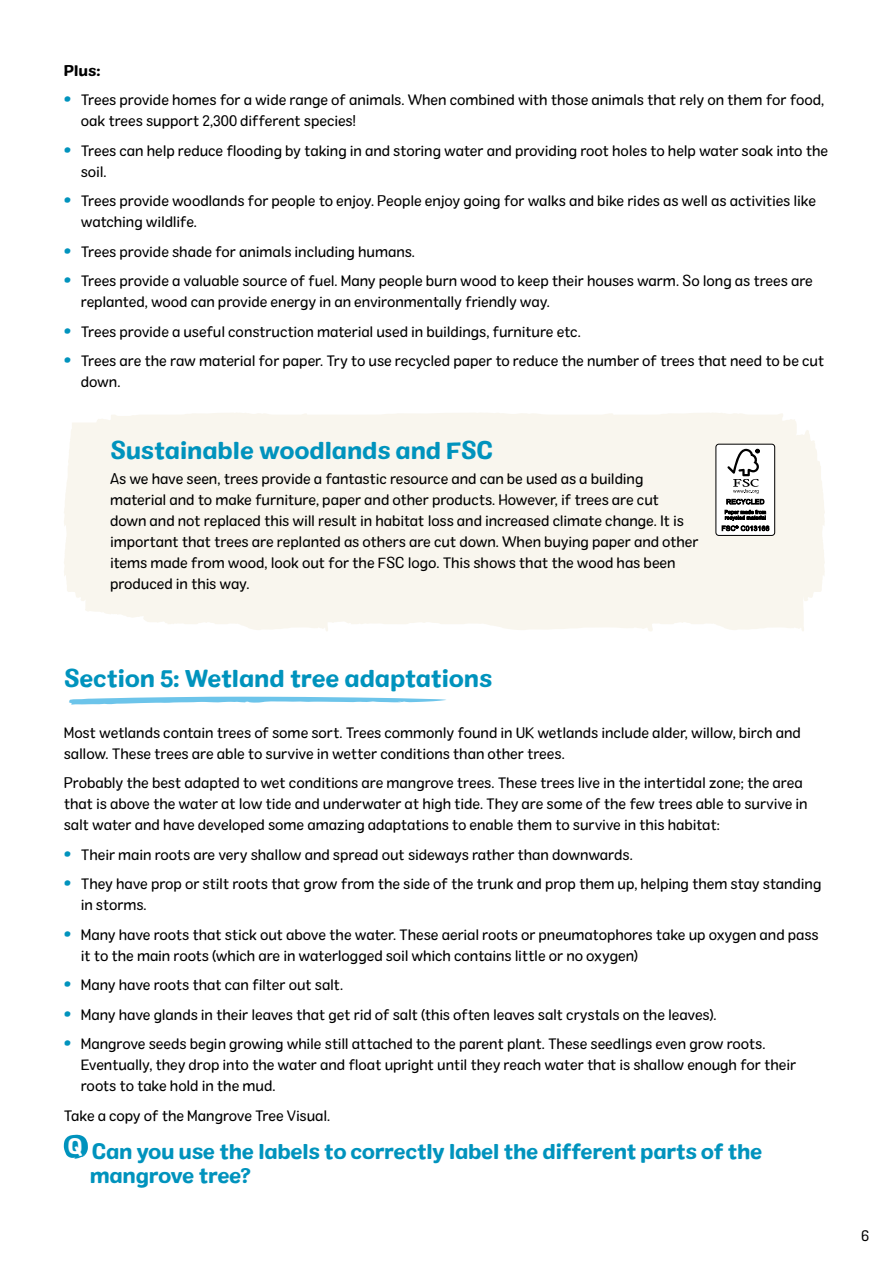
<style>
.page{position:relative;width:893px;height:1263px;background:#fff}
.page>*{position:absolute;margin:0;border:0;box-sizing:border-box;transform-origin:0 0}
.t1{font:24px "Colby St Bld";letter-spacing:-.015em;color:#0093bd}
.t2{font:21px/24px "Colby St Bld";letter-spacing:-.025em;color:#0093bd}
.t3{font:15px/21px "Colby St Reg";letter-spacing:-.01em;color:#000}
.t4{font:15px "Colby St Bld";color:#000}
.s1{font-family:"Colby St Bld";font-size:21px;color:#0093bd}
</style>
<div class="page">
<div style="left:64px;top:413px;width:761px;height:218px;background:#f9f6ee"></div>
<div style="left:716px;top:444px;width:59px;height:91px;background:#fff;border-radius:3px"></div>
<div style="left:716px;top:444px;width:59px;height:92px;border:1px solid #000;border-radius:3px"></div>
<svg style="left:726px;top:449px;width:38px;height:55px"></svg>
<svg style="left:722px;top:510px;width:47px;height:21px"></svg>
<svg style="left:69px;top:697px;width:377px;height:8px"></svg>
<svg style="left:64px;top:1134px;width:24px;height:25px"></svg>
<p class="t4" style="left:64px;top:61px;width:38px">Plus:</p>
<p class="t3" style="left:81px;top:89px;width:745px;text-indent:-17px"><span class="s1">•</span> Trees provide homes for a wide range of animals. When combined with those animals that rely on them for food, oak trees support 2,300 different species!</p>
<p class="t3" style="left:81px;top:140px;width:749px;text-indent:-17px"><span class="s1">•</span> Trees can help reduce flooding by taking in and storing water and providing root holes to help water soak into the soil.</p>
<p class="t3" style="left:81px;top:190px;width:737px;text-indent:-17px"><span class="s1">•</span> Trees provide woodlands for people to enjoy. People enjoy going for walks and bike rides as well as activities like watching wildlife.</p>
<p class="t3" style="left:64px;top:241px;width:353px"><span class="s1">•</span> Trees provide shade for animals including humans.</p>
<p class="t3" style="left:81px;top:270px;width:734px;text-indent:-17px"><span class="s1">•</span> Trees provide a valuable source of fuel. Many people burn wood to keep their houses warm. So long as trees are replanted, wood can provide energy in an environmentally friendly way.</p>
<p class="t3" style="left:64px;top:321px;width:519px"><span class="s1">•</span> Trees provide a useful construction material used in buildings, furniture etc.</p>
<p class="t3" style="left:81px;top:350px;width:745px;text-indent:-17px"><span class="s1">•</span> Trees are the raw material for paper. Try to use recycled paper to reduce the number of trees that need to be cut down.</p>
<h1 class="t1" style="left:110px;top:435px;width:385px">Sustainable woodlands and FSC</h1>
<p class="t3" style="left:110px;top:468px;width:590px">As we have seen, trees provide a fantastic resource and can be used as a building material and to make furniture, paper and other products. However, if trees are cut down and not replaced this will result in habitat loss and increased climate change. It is important that trees are replanted as others are cut down. When buying paper and other items made from wood, look out for the FSC logo. This shows that the wood has been produced in this way.</p>
<h1 class="t1" style="left:64px;top:663px;width:430px">Section 5: Wetland tree adaptations</h1>
<p class="t3" style="left:64px;top:722px;width:738px">Most wetlands contain trees of some sort. Trees commonly found in UK wetlands include alder, willow, birch and sallow. These trees are able to survive in wetter conditions than other trees.</p>
<p class="t3" style="left:64px;top:772px;width:745px">Probably the best adapted to wet conditions are mangrove trees. These trees live in the intertidal zone; the area that is above the water at low tide and underwater at high tide. They are some of the few trees able to survive in salt water and have developed some amazing adaptations to enable them to survive in this habitat:</p>
<p class="t3" style="left:64px;top:844px;width:570px"><span class="s1">•</span> Their main roots are very shallow and spread out sideways rather than downwards.</p>
<p class="t3" style="left:81px;top:873px;width:742px;text-indent:-17px"><span class="s1">•</span> They have prop or stilt roots that grow from the side of the trunk and prop them up, helping them stay standing in storms.</p>
<p class="t3" style="left:81px;top:924px;width:739px;text-indent:-17px"><span class="s1">•</span> Many have roots that stick out above the water. These aerial roots or pneumatophores take up oxygen and pass it to the main roots (which are in waterlogged soil which contains little or no oxygen)</p>
<p class="t3" style="left:64px;top:974px;width:281px"><span class="s1">•</span> Many have roots that can filter out salt.</p>
<p class="t3" style="left:64px;top:1004px;width:654px"><span class="s1">•</span> Many have glands in their leaves that get rid of salt (this often leaves salt crystals on the leaves).</p>
<p class="t3" style="left:81px;top:1033px;width:717px;text-indent:-17px"><span class="s1">•</span> Mangrove seeds begin growing while still attached to the parent plant. These seedlings even grow roots.<br>Eventually, they drop into the water and float upright until they reach water that is shallow enough for their roots to take hold in the mud.</p>
<p class="t3" style="left:64px;top:1105px;width:268px">Take a copy of the Mangrove Tree Visual.</p>
<h2 class="t2" style="left:90px;top:1139px;width:674px">Can you use the labels to correctly label the different parts of the mangrove tree?</h2>
<p class="t3" style="left:861px;top:1225px;width:9px">6</p>
</div>
